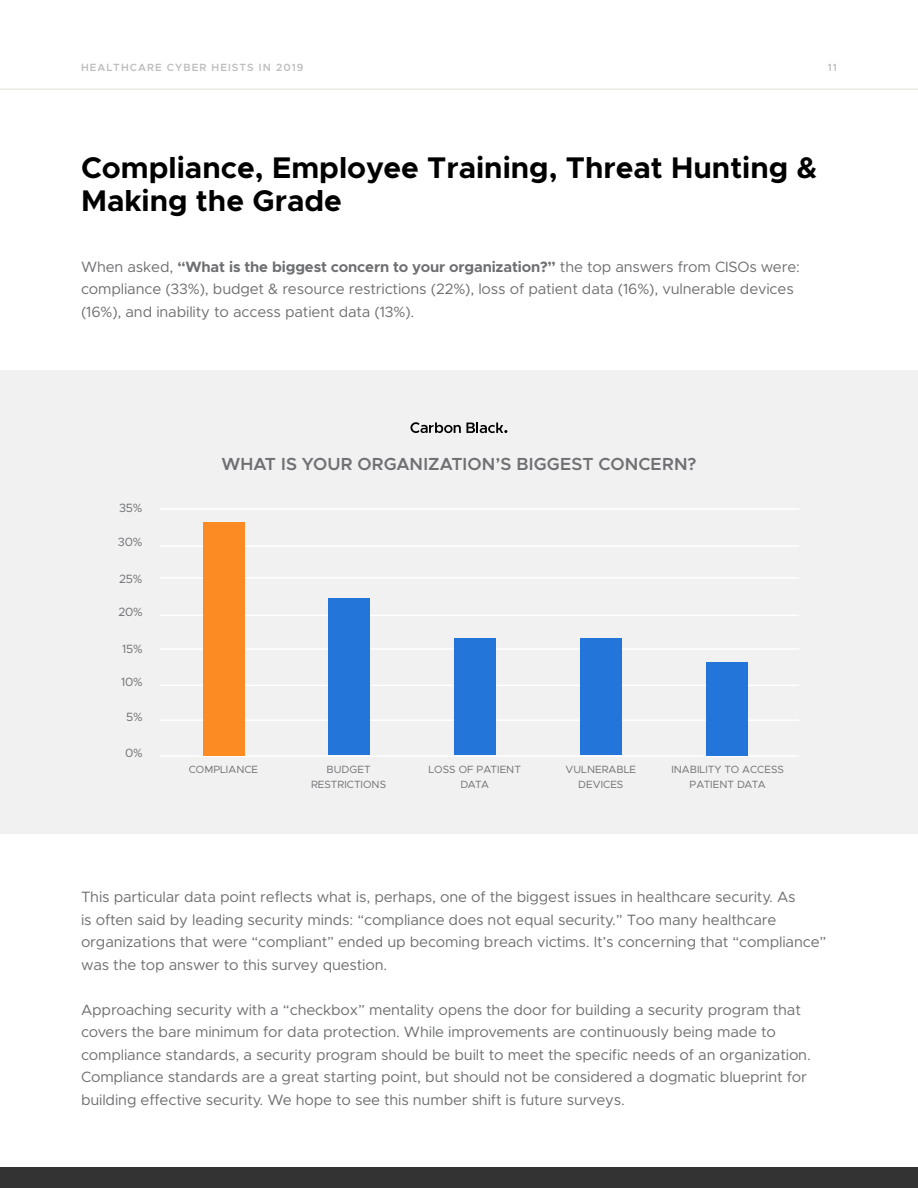
<style>
.page{position:relative;width:918px;height:1188px;background:#fff}
.page>*{position:absolute;margin:0;border:0;box-sizing:border-box;transform-origin:0 0}
.t1{font:700 30px/33px "Metropolis";color:#000}
.t2{font:600 17.55px "Metropolis";letter-spacing:.005em;color:#6f7073}
.t3{font:15px/22.5px "Metropolis";letter-spacing:-.01em;color:#6e6f72}
.t4{font:12px "Metropolis";letter-spacing:-.02em;color:#6e6f72}
.t5{font:10.5px/15px "Metropolis";color:#6e6f72;text-align:center}
.t6{font:600 10.5px "Metropolis";letter-spacing:.1em;color:#bdbebf}
.s1{font-weight:700}
</style>
<div class="page">
<hr style="left:0;top:89px;width:918px;height:1px;background:#e0ded6">
<div style="left:0;top:371px;width:918px;height:463px;background:#f1f1f2"></div>
<div style="left:0;top:1167px;width:918px;height:21px;background:#333"></div>
<svg style="left:410px;top:422px;width:98px;height:11px"></svg>
<hr style="left:160px;top:755px;width:639px;height:2px;background:#fff">
<hr style="left:160px;top:719px;width:639px;height:2px;background:#fff">
<hr style="left:160px;top:685px;width:639px;height:1px;background:#fff">
<hr style="left:160px;top:648px;width:639px;height:2px;background:#fff">
<hr style="left:160px;top:615px;width:639px;height:1px;background:#fff">
<hr style="left:160px;top:577px;width:639px;height:2px;background:#fff">
<hr style="left:160px;top:545px;width:639px;height:2px;background:#fff">
<hr style="left:160px;top:508px;width:639px;height:2px;background:#fff">
<div style="left:203px;top:522px;width:41px;height:233px;background:#fd8b24"></div>
<div style="left:328px;top:598px;width:41px;height:157px;background:#2475d9"></div>
<div style="left:454px;top:639px;width:41px;height:116px;background:#2475d9"></div>
<div style="left:580px;top:639px;width:41px;height:116px;background:#2475d9"></div>
<div style="left:706px;top:662px;width:42px;height:93px;background:#2475d9"></div>
<p class="t6" style="left:81px;top:61px;width:224px">HEALTHCARE CYBER HEISTS IN 2019</p>
<p class="t6" style="left:828px;top:61px;width:11px">11</p>
<h1 class="t1" style="left:81px;top:151px;width:738px">Compliance, Employee Training, Threat Hunting &amp;<br>Making the Grade</h1>
<p class="t3" style="left:81px;top:256px;width:720px">When asked, <span class="s1">“What is the biggest concern to your organization?”</span> the top answers from CISOs were: compliance (33%), budget &amp; resource restrictions (22%), loss of patient data (16%), vulnerable devices (16%), and inability to access patient data (13%).</p>
<p class="t4" style="left:119px;top:501px;width:25px">35%</p>
<p class="t4" style="left:118px;top:534px;width:26px">30%</p>
<p class="t4" style="left:119px;top:571px;width:25px">25%</p>
<p class="t4" style="left:118px;top:605px;width:26px">20%</p>
<p class="t4" style="left:122px;top:642px;width:22px">15%</p>
<p class="t4" style="left:121px;top:675px;width:23px">10%</p>
<p class="t4" style="left:126px;top:710px;width:18px">5%</p>
<p class="t4" style="left:125px;top:745px;width:19px">0%</p>
<p class="t2" style="left:222px;top:453px;width:476px">WHAT IS YOUR ORGANIZATION’S BIGGEST CONCERN?</p>
<p class="t5" style="left:189px;top:762px;width:71px">COMPLIANCE</p>
<p class="t5" style="left:311px;top:762px;width:76px">BUDGET<br>RESTRICTIONS</p>
<p class="t5" style="left:428px;top:762px;width:94px">LOSS OF PATIENT<br>DATA</p>
<p class="t5" style="left:566px;top:762px;width:72px">VULNERABLE<br>DEVICES</p>
<p class="t5" style="left:671px;top:762px;width:114px">INABILITY TO ACCESS<br>PATIENT DATA</p>
<p class="t3" style="left:81px;top:886px;width:747px">This particular data point reflects what is, perhaps, one of the biggest issues in healthcare security. As<br>is often said by leading security minds: “compliance does not equal security.” Too many healthcare organizations that were “compliant” ended up becoming breach victims. It’s concerning that “compliance” was the top answer to this survey question.</p>
<p class="t3" style="left:81px;top:998px;width:731px">Approaching security with a “checkbox” mentality opens the door for building a security program that covers the bare minimum for data protection. While improvements are continuously being made to compliance standards, a security program should be built to meet the specific needs of an organization.<br>Compliance standards are a great starting point, but should not be considered a dogmatic blueprint for building effective security. We hope to see this number shift is future surveys.</p>
</div>
